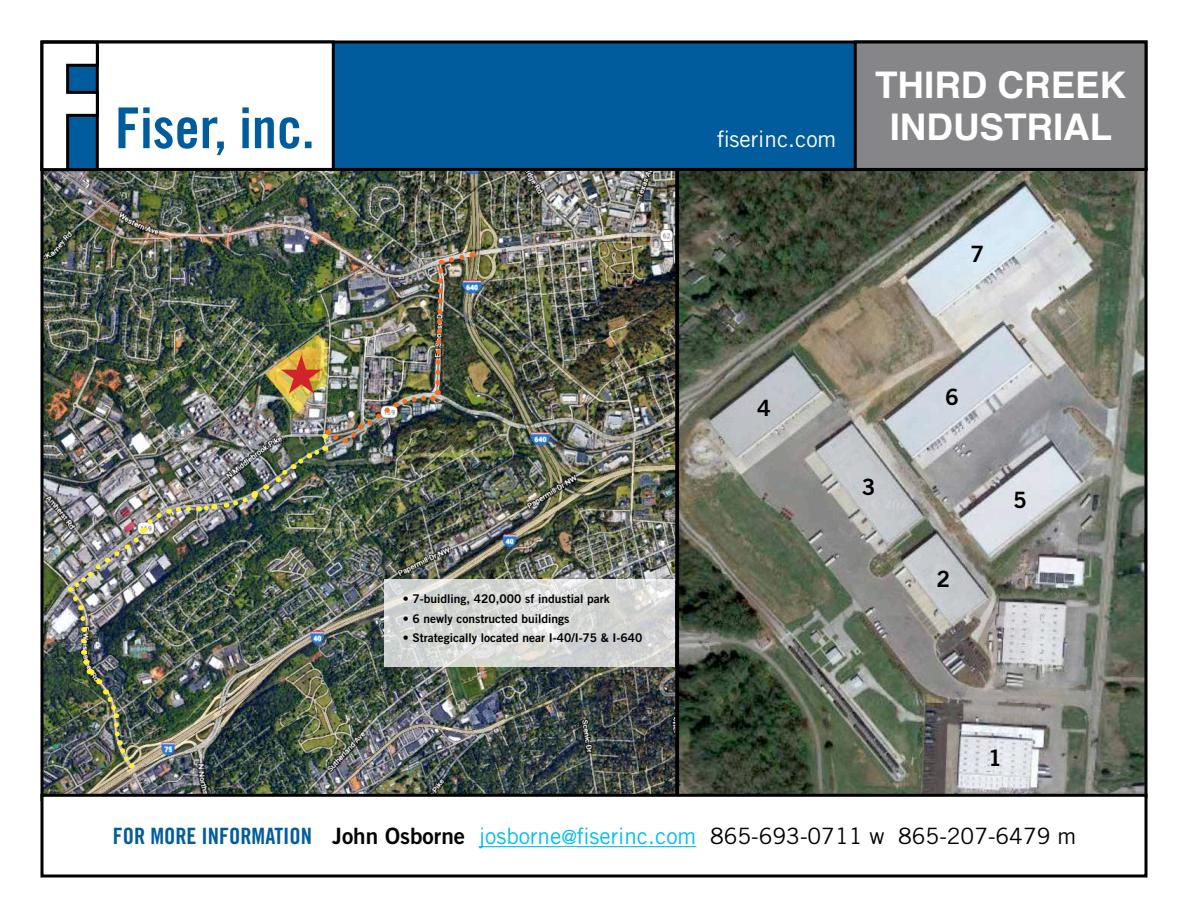
<style>
.page{position:relative;width:1188px;height:918px;background:#fff}
.page>*{position:absolute;margin:0;border:0;box-sizing:border-box;transform-origin:0 0}
.t1{font:700 36.75px/41.2px "Helvetica";color:#fff;text-align:center}
.t2{font:22.5px "Trade Gothic";color:#000}
.t3{font:22.5px "Trade Gothic";color:#fff}
.t4{font:22.5px "Trade Gothic Bold Two";color:#000}
.t5{font:12px "Trade Gothic Bold Two";color:#000}
.s1{font-family:"Trade Gothic Bold Cond Twenty";color:#005c9d}
.s2{font-family:"Trade Gothic Bold Two"}
.s3{color:#00bdf2}
.s4{font-size:19.5px;color:#00bdf2}
</style>
<div class="page">
<img style="left:44px;top:171px;width:630px;height:623px">
<img style="left:680px;top:171px;width:464px;height:623px">
<div style="left:42px;top:42px;width:1104px;height:127px;background:#005c9d"></div>
<div style="left:41px;top:40px;width:1107px;height:131px;border:3px solid #000"></div>
<div style="left:855px;top:42px;width:291px;height:127px;background:#868688"></div>
<div style="left:854px;top:40px;width:294px;height:131px;border:3px solid #000"></div>
<div style="left:40px;top:794px;width:1108px;height:84px;border:3px solid #000"></div>
<div style="left:42px;top:42px;width:291px;height:127px;background:#fff"></div>
<div style="left:41px;top:40px;width:294px;height:131px;border:3px solid #000"></div>
<svg style="left:40px;top:40px;width:60px;height:133px"></svg>
<hr style="left:479px;top:846px;width:82px;height:1px;background:#00bdf2">
<svg style="left:561px;top:846px;width:16px;height:1px"></svg>
<hr style="left:577px;top:846px;width:119px;height:1px;background:#00bdf2">
<svg style="left:473px;top:579px;width:202px;height:87px;background:#d8d9d7"></svg>
<svg style="left:118px;top:107px;width:194px;height:48px"></svg>
<img style="left:67px;top:250px;width:406px;height:519px">
<p class="t5" style="left:403px;top:592px;width:208px">• 7-buidling, 420,000 sf industial park</p>
<p class="t5" style="left:403px;top:611px;width:168px">• 6 newly constructed buildings</p>
<p class="t5" style="left:403px;top:631px;width:241px">• Strategically located near I-40/I-75 &amp; I-640</p>
<h2 class="t3" style="left:717px;top:125px;width:121px">fiserinc.com</h2>
<h1 class="t1" style="left:875px;top:65px;width:253px">THIRD CREEK<br>INDUSTRIAL</h1>
<h2 class="t4" style="left:970px;top:240px;width:15px">7</h2>
<h2 class="t4" style="left:757px;top:394px;width:15px">4</h2>
<h2 class="t4" style="left:862px;top:473px;width:15px">3</h2>
<h2 class="t4" style="left:945px;top:383px;width:15px">6</h2>
<h2 class="t4" style="left:936px;top:565px;width:15px">2</h2>
<h2 class="t4" style="left:1013px;top:486px;width:15px">5</h2>
<h2 class="t4" style="left:988px;top:744px;width:15px">1</h2>
<h2 class="t2" style="left:113px;top:823px;width:965px"><span class="s1">FOR MORE INFORMATION</span> <span class="s2">John Osborne</span> <span class="s3">josborne</span><span class="s4">@</span><span class="s3">fiserinc.com</span> 865-693-0711 w 865-207-6479 m</h2>
</div>
